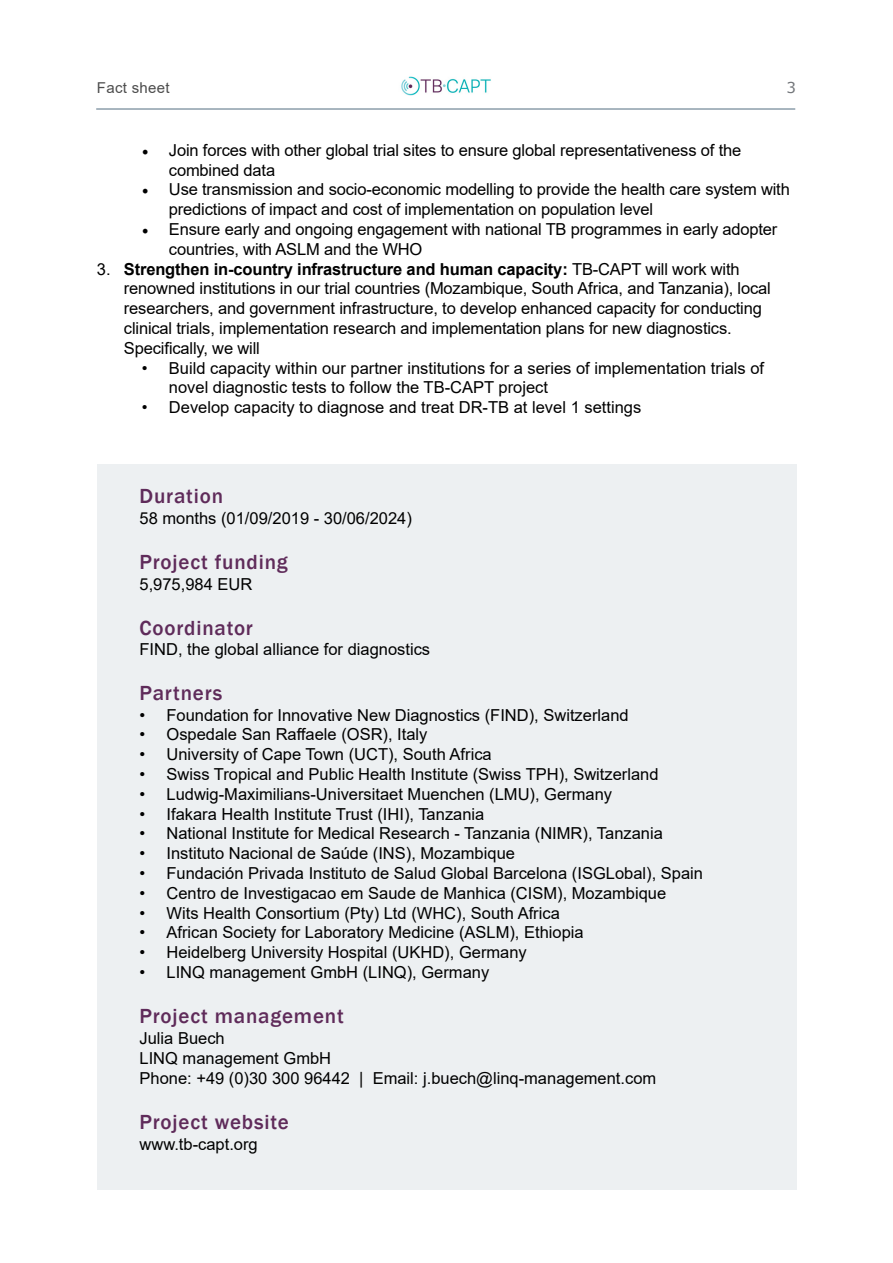
<style>
.page{position:relative;width:893px;height:1263px;background:#fff}
.page>*{position:absolute;margin:0;border:0;box-sizing:border-box;transform-origin:0 0}
.t1{font:500 21px "Franklin Gothic";letter-spacing:.04em;color:#5f2b5a}
.t2{font:16.5px/19.8px "Arial";color:#000}
.t3{font:15px "Arial";letter-spacing:.02em;color:#4d4d4d}
.t4{font:15px "Verdana";color:#73767a}
.s1{font-family:"Minion Pro";font-size:18px}
.s2{font-weight:700}
</style>
<div class="page">
<div style="left:97px;top:465px;width:699px;height:725px;background:#edf0f2"></div>
<hr style="left:96px;top:108px;width:699px;height:2px;background:#8c9eab">
<img style="left:401px;top:76px;width:90px;height:19px">
<p class="t3" style="left:97px;top:77px;width:74px">Fact sheet</p>
<p class="t4" style="left:786px;top:77px;width:11px">3</p>
<p class="t2" style="left:169px;top:140px;width:574px;text-indent:-27px"><span class="s1">•</span> Join forces with other global trial sites to ensure global representativeness of the combined data</p>
<p class="t2" style="left:169px;top:179px;width:622px;text-indent:-27px"><span class="s1">•</span> Use transmission and socio-economic modelling to provide the health care system with predictions of impact and cost of implementation on population level</p>
<p class="t2" style="left:169px;top:219px;width:610px;text-indent:-27px"><span class="s1">•</span> Ensure early and ongoing engagement with national TB programmes in early adopter countries, with ASLM and the WHO</p>
<p class="t2" style="left:124px;top:259px;width:648px;text-indent:-27px">3. <span class="s2">Strengthen in-country infrastructure and human capacity:</span> TB-CAPT will work with renowned institutions in our trial countries (Mozambique, South Africa, and Tanzania), local researchers, and government infrastructure, to develop enhanced capacity for conducting clinical trials, implementation research and implementation plans for new diagnostics.<br>Specifically, we will</p>
<p class="t2" style="left:169px;top:358px;width:597px;text-indent:-27px">• Build capacity within our partner institutions for a series of implementation trials of novel diagnostic tests to follow the TB-CAPT project</p>
<p class="t2" style="left:142px;top:397px;width:501px">• Develop capacity to diagnose and treat DR-TB at level 1 settings</p>
<p class="t1" style="left:140px;top:483px;width:85px">Duration</p>
<p class="t2" style="left:140px;top:508px;width:274px">58 months (01/09/2019 - 30/06/2024)</p>
<p class="t1" style="left:140px;top:549px;width:150px">Project funding</p>
<p class="t2" style="left:140px;top:574px;width:114px">5,975,984 EUR</p>
<p class="t1" style="left:140px;top:615px;width:115px">Coordinator</p>
<p class="t2" style="left:140px;top:639px;width:292px">FIND, the global alliance for diagnostics</p>
<p class="t1" style="left:140px;top:679px;width:84px">Partners</p>
<p class="t2" style="left:140px;top:705px;width:491px">• Foundation for Innovative New Diagnostics (FIND), Switzerland</p>
<p class="t2" style="left:140px;top:724px;width:289px">• Ospedale San Raffaele (OSR), Italy</p>
<p class="t2" style="left:140px;top:744px;width:354px">• University of Cape Town (UCT), South Africa</p>
<p class="t2" style="left:140px;top:764px;width:521px">• Swiss Tropical and Public Health Institute (Swiss TPH), Switzerland</p>
<p class="t2" style="left:140px;top:784px;width:474px">• Ludwig-Maximilians-Universitaet Muenchen (LMU), Germany</p>
<p class="t2" style="left:140px;top:804px;width:346px">• Ifakara Health Institute Trust (IHI), Tanzania</p>
<p class="t2" style="left:140px;top:823px;width:525px">• National Institute for Medical Research - Tanzania (NIMR), Tanzania</p>
<p class="t2" style="left:140px;top:843px;width:377px">• Instituto Nacional de Saúde (INS), Mozambique</p>
<p class="t2" style="left:140px;top:863px;width:565px">• Fundación Privada Instituto de Salud Global Barcelona (ISGLobal), Spain</p>
<p class="t2" style="left:140px;top:883px;width:528px">• Centro de Investigacao em Saude de Manhica (CISM), Mozambique</p>
<p class="t2" style="left:140px;top:903px;width:422px">• Wits Health Consortium (Pty) Ltd (WHC), South Africa</p>
<p class="t2" style="left:140px;top:922px;width:446px">• African Society for Laboratory Medicine (ASLM), Ethiopia</p>
<p class="t2" style="left:140px;top:942px;width:389px">• Heidelberg University Hospital (UKHD), Germany</p>
<p class="t2" style="left:140px;top:962px;width:351px">• LINQ management GmbH (LINQ), Germany</p>
<p class="t1" style="left:140px;top:1003px;width:206px">Project management</p>
<p class="t2" style="left:140px;top:1028px;width:518px">Julia Buech<br>LINQ management GmbH<br>Phone: +49 (0)30 300 96442 | Email: j.buech@linq-management.com</p>
<p class="t1" style="left:140px;top:1108px;width:151px">Project website</p>
<p class="t2" style="left:140px;top:1134px;width:120px">www.tb-capt.org</p>
</div>
